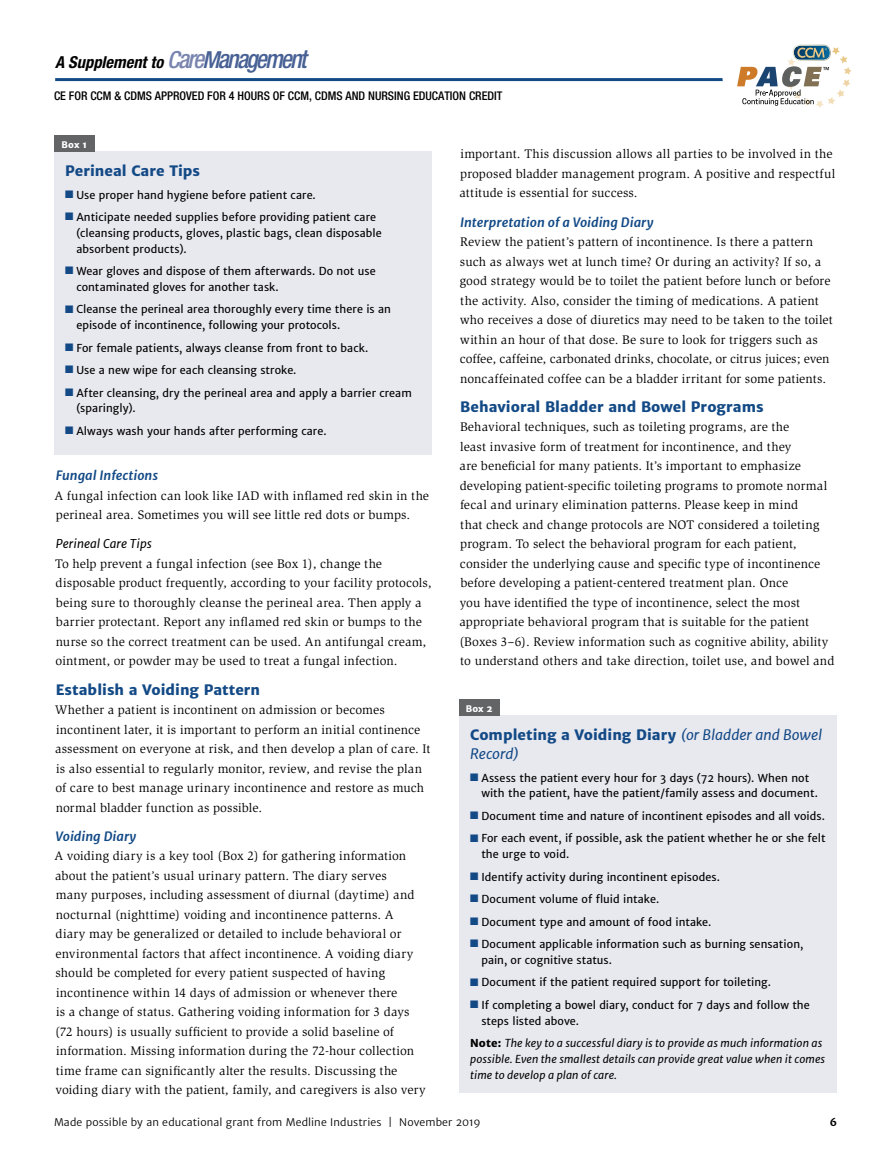
<style>
.page{position:relative;width:891px;height:1161px;background:#fff}
.page>*{position:absolute;margin:0;border:0;box-sizing:border-box;transform-origin:0 0}
.t1{font:italic 700 condensed 16.5px "Helvetica Neue";color:#000}
.subhead{font:800 14.25px "Merriweather Sans";letter-spacing:.005em;color:#134a86}
.subhead-2{font:italic 14.25px/19.5px "Merriweather Sans";letter-spacing:-.005em;color:#134a86}
._1st_p{font:12.75px/19.5px "Slimbach";letter-spacing:.01em;color:#000}
.subsub{font:italic 700 12.75px "Merriweather Sans";color:#134a86}
.t2{font:500 condensed 12px "Helvetica Neue";color:#000}
.subsubsub{font:italic 12px "Merriweather Sans";color:#000}
.subhead-3{font:10.8px/15.8px "Merriweather Sans";letter-spacing:.01em;color:#000}
.subhead-4{font:italic 10.8px/15.8px "Merriweather Sans";letter-spacing:.01em;color:#000}
.t3{font:10.5px "Merriweather Sans";letter-spacing:.015em;color:#000}
.t4{font:700 10.5px "Merriweather Sans";color:#000}
._1st_p-2{font:800 9px "Merriweather Sans";letter-spacing:.015em;color:#fff}
.s1{font-weight:500;font-size:23.55px;color:#7a85af}
.s2{font-weight:500;font-size:25.65px;color:#7a85af}
.s3{font-weight:500;font-size:23.55px;color:#486195}
.s4{font-weight:500;font-size:25.65px;color:#486195}
.s5{color:#134a86}
.s6{font-weight:800;font-style:normal}
</style>
<div class="page">
<hr style="left:55px;top:78px;width:694px;height:3px;background:#134a86">
<div style="left:723px;top:34px;width:141px;height:83px;background:#fff;border-radius:39px"></div>
<svg style="left:737px;top:45px;width:115px;height:63px"></svg>
<div style="left:54px;top:151px;width:378px;height:304px;background:#e8e8ef"></div>
<div style="left:54px;top:136px;width:40px;height:16px;background:#636466"></div>
<div style="left:459px;top:715px;width:378px;height:378px;background:#e8e8ef"></div>
<div style="left:459px;top:699px;width:41px;height:16px;background:#636466"></div>
<p class="t1" style="left:55px;top:52px;width:253px">A Supplement to <span class="s1">C</span><span class="s2">are</span><span class="s3">M</span><span class="s4">anagement</span></p>
<p class="t2" style="left:54px;top:89px;width:450px">CE FOR CCM &amp; CDMS APPROVED FOR 4 HOURS OF CCM, CDMS AND NURSING EDUCATION CREDIT</p>
<p class="_1st_p-2" style="left:61px;top:139px;width:27px">Box 1</p>
<p class="subhead" style="left:65px;top:162px;width:137px">Perineal Care Tips</p>
<p class="subhead-3" style="left:65px;top:187px;width:252px"><span class="s5">■</span> Use proper hand hygiene before patient care.</p>
<p class="subhead-3" style="left:76px;top:209px;width:307px;text-indent:-11px"><span class="s5">■</span> Anticipate needed supplies before providing patient care (cleansing products, gloves, plastic bags, clean disposable absorbent products).</p>
<p class="subhead-3" style="left:76px;top:263px;width:301px;text-indent:-11px"><span class="s5">■</span> Wear gloves and dispose of them afterwards. Do not use contaminated gloves for another task.</p>
<p class="subhead-3" style="left:76px;top:302px;width:316px;text-indent:-11px"><span class="s5">■</span> Cleanse the perineal area thoroughly every time there is an episode of incontinence, following your protocols.</p>
<p class="subhead-3" style="left:65px;top:340px;width:305px"><span class="s5">■</span> For female patients, always cleanse from front to back.</p>
<p class="subhead-3" style="left:65px;top:362px;width:233px"><span class="s5">■</span> Use a new wipe for each cleansing stroke.</p>
<p class="subhead-3" style="left:76px;top:385px;width:337px;text-indent:-11px"><span class="s5">■</span> After cleansing, dry the perineal area and apply a barrier cream (sparingly).</p>
<p class="subhead-3" style="left:65px;top:423px;width:263px"><span class="s5">■</span> Always wash your hands after performing care.</p>
<p class="subsub" style="left:56px;top:467px;width:104px">Fungal Infections</p>
<p class="_1st_p" style="left:54px;top:486px;width:376px">A fungal infection can look like IAD with inflamed red skin in the perineal area. Sometimes you will see little red dots or bumps.</p>
<p class="subsubsub" style="left:56px;top:537px;width:97px">Perineal Care Tips</p>
<p class="_1st_p" style="left:55px;top:554px;width:378px">To help prevent a fungal infection (see Box 1), change the disposable product frequently, according to your facility protocols, being sure to thoroughly cleanse the perineal area. Then apply a barrier protectant. Report any inflamed red skin or bumps to the nurse so the correct treatment can be used. An antifungal cream, ointment, or powder may be used to treat a fungal infection.</p>
<p class="subhead" style="left:56px;top:681px;width:206px">Establish a Voiding Pattern</p>
<p class="_1st_p" style="left:55px;top:700px;width:377px">Whether a patient is incontinent on admission or becomes incontinent later, it is important to perform an initial continence assessment on everyone at risk, and then develop a plan of care. It is also essential to regularly monitor, review, and revise the plan of care to best manage urinary incontinence and restore as much normal bladder function as possible.</p>
<p class="subsub" style="left:56px;top:828px;width:82px">Voiding Diary</p>
<p class="_1st_p" style="left:54px;top:846px;width:373px">A voiding diary is a key tool (Box 2) for gathering information about the patient’s usual urinary pattern. The diary serves<br>many purposes, including assessment of diurnal (daytime) and nocturnal (nighttime) voiding and incontinence patterns. A<br>diary may be generalized or detailed to include behavioral or environmental factors that affect incontinence. A voiding diary should be completed for every patient suspected of having incontinence within 14 days of admission or whenever there<br>is a change of status. Gathering voiding information for 3 days (72 hours) is usually sufficient to provide a solid baseline of information. Missing information during the 72-hour collection time frame can significantly alter the results. Discussing the voiding diary with the patient, family, and caregivers is also very</p>
<p class="_1st_p" style="left:460px;top:144px;width:377px">important. This discussion allows all parties to be involved in the proposed bladder management program. A positive and respectful attitude is essential for success.</p>
<p class="subsub" style="left:460px;top:214px;width:195px">Interpretation of a Voiding Diary</p>
<p class="_1st_p" style="left:460px;top:232px;width:375px">Review the patient’s pattern of incontinence. Is there a pattern such as always wet at lunch time? Or during an activity? If so, a good strategy would be to toilet the patient before lunch or before the activity. Also, consider the timing of medications. A patient who receives a dose of diuretics may need to be taken to the toilet within an hour of that dose. Be sure to look for triggers such as coffee, caffeine, carbonated drinks, chocolate, or citrus juices; even noncaffeinated coffee can be a bladder irritant for some patients.</p>
<p class="subhead" style="left:460px;top:398px;width:305px">Behavioral Bladder and Bowel Programs</p>
<p class="_1st_p" style="left:459px;top:417px;width:377px">Behavioral techniques, such as toileting programs, are the<br>least invasive form of treatment for incontinence, and they<br>are beneficial for many patients. It’s important to emphasize developing patient-specific toileting programs to promote normal fecal and urinary elimination patterns. Please keep in mind<br>that check and change protocols are NOT considered a toileting program. To select the behavioral program for each patient, consider the underlying cause and specific type of incontinence before developing a patient-centered treatment plan. Once<br>you have identified the type of incontinence, select the most appropriate behavioral program that is suitable for the patient (Boxes 3–6). Review information such as cognitive ability, ability to understand others and take direction, toilet use, and bowel and</p>
<p class="_1st_p-2" style="left:466px;top:703px;width:29px">Box 2</p>
<p class="subhead-2" style="left:470px;top:725px;width:354px"><span class="s6">Completing a Voiding Diary</span> (or Bladder and Bowel<br>Record)</p>
<p class="subhead-3" style="left:481px;top:770px;width:338px;text-indent:-11px"><span class="s5">■</span> Assess the patient every hour for 3 days (72 hours). When not with the patient, have the patient/family assess and document.</p>
<p class="subhead-3" style="left:470px;top:808px;width:356px"><span class="s5">■</span> Document time and nature of incontinent episodes and all voids.</p>
<p class="subhead-3" style="left:481px;top:831px;width:346px;text-indent:-11px"><span class="s5">■</span> For each event, if possible, ask the patient whether he or she felt the urge to void.</p>
<p class="subhead-3" style="left:470px;top:869px;width:251px"><span class="s5">■</span> Identify activity during incontinent episodes.</p>
<p class="subhead-3" style="left:470px;top:891px;width:191px"><span class="s5">■</span> Document volume of fluid intake.</p>
<p class="subhead-3" style="left:470px;top:914px;width:243px"><span class="s5">■</span> Document type and amount of food intake.</p>
<p class="subhead-3" style="left:481px;top:936px;width:323px;text-indent:-11px"><span class="s5">■</span> Document applicable information such as burning sensation, pain, or cognitive status.</p>
<p class="subhead-3" style="left:470px;top:975px;width:302px"><span class="s5">■</span> Document if the patient required support for toileting.</p>
<p class="subhead-3" style="left:481px;top:997px;width:330px;text-indent:-11px"><span class="s5">■</span> If completing a bowel diary, conduct for 7 days and follow the steps listed above.</p>
<p class="subhead-4" style="left:470px;top:1035px;width:357px"><span class="s6">Note:</span> The key to a successful diary is to provide as much information as possible. Even the smallest details can provide great value when it comes time to develop a plan of care.</p>
<p class="t3" style="left:54px;top:1116px;width:428px">Made possible by an educational grant from Medline Industries | November 2019</p>
<p class="t4" style="left:830px;top:1116px;width:9px">6</p>
</div>
